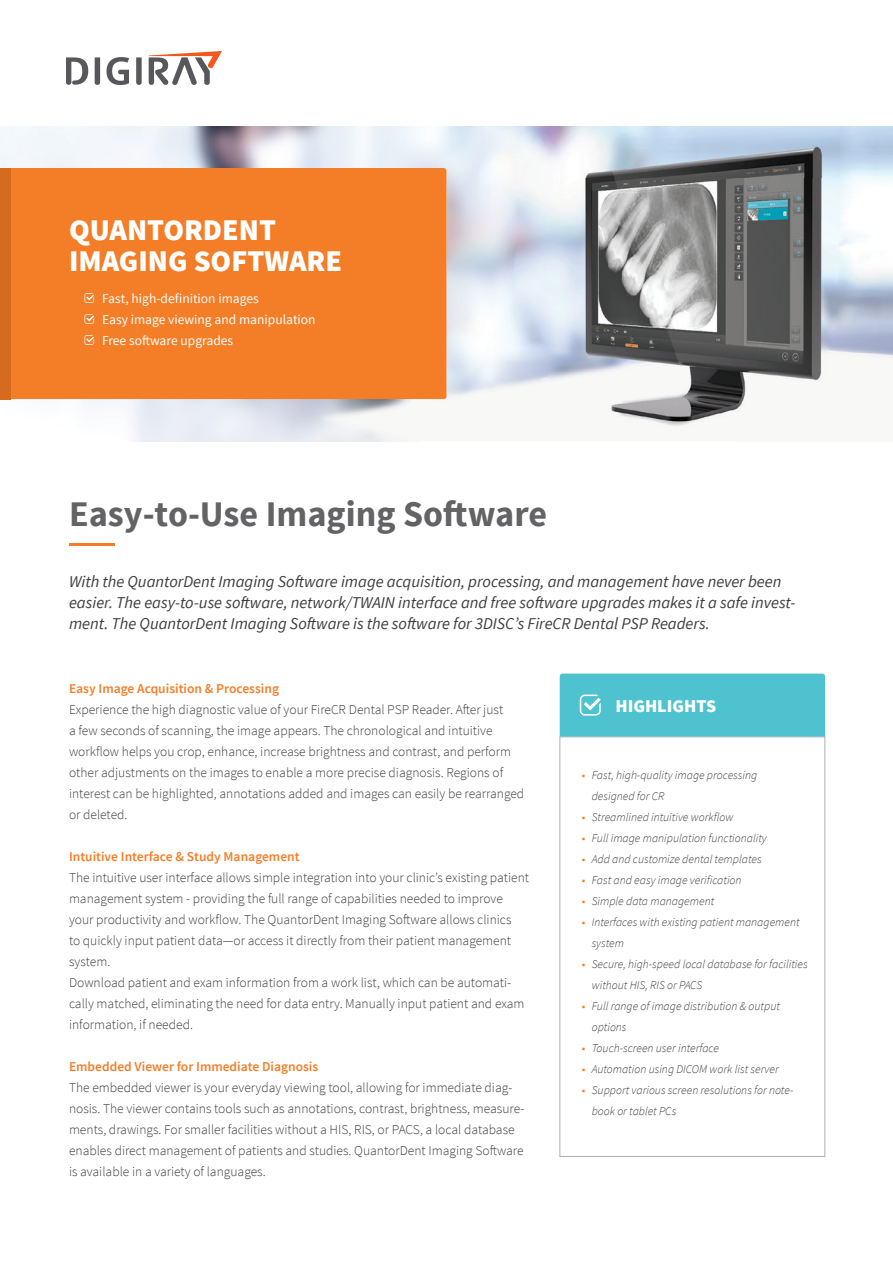
<style>
.page{position:relative;width:893px;height:1263px;background:#fff}
.page>*{position:absolute;margin:0;border:0;box-sizing:border-box;transform-origin:0 0}
.t1{font:700 36px "Source Sans Pro";color:#636366}
.t2{font:900 30px/31.5px "Source Sans Pro";color:#fff}
.t3{font:900 18px "Source Sans Pro";color:#fff}
.t4{font:italic 16.5px/21px "Source Sans Pro";color:#3e3e3f}
.t5{font:300 13.5px/21px "Source Sans Pro";color:#3e3e3f}
.t6{font:600 13.5px "Source Sans Pro";color:#f47d27}
.t7{font:13.5px/21px "Source Sans Pro";color:#fff}
.t8{font:italic 300 11.85px/21px "Source Sans Pro";color:#3e3e3f}
.s1{font-weight:400;font-style:normal;color:#f47d27}
</style>
<div class="page">
<hr style="left:69px;top:544px;width:45px;height:2px;background:#f47d27">
<svg style="left:559px;top:736px;width:266px;height:421px"></svg>
<div style="left:560px;top:674px;width:265px;height:63px;background:#4ec3cf"></div>
<img style="left:0;top:126px;width:893px;height:52px">
<img style="left:420px;top:178px;width:473px;height:249px">
<img style="left:0;top:399px;width:420px;height:42px">
<div style="left:10px;top:168px;width:436px;height:231px;background:#f47d27"></div>
<div style="left:0;top:168px;width:10px;height:231px;background:#d66b20"></div>
<svg style="left:84px;top:293px;width:10px;height:10px"></svg>
<svg style="left:84px;top:314px;width:10px;height:10px"></svg>
<svg style="left:84px;top:335px;width:10px;height:10px"></svg>
<img style="left:66px;top:51px;width:155px;height:34px">
<h2 class="t2" style="left:69px;top:216px;width:275px">QUANTORDENT<br>IMAGING SOFTWARE</h2>
<p class="t7" style="left:102px;top:288px;width:215px">Fast, high-definition images<br>Easy image viewing and manipulation<br>Free software upgrades</p>
<h1 class="t1" style="left:69px;top:491px;width:480px">Easy-to-Use Imaging Software</h1>
<p class="t4" style="left:69px;top:571px;width:728px">With the QuantorDent Imaging Software image acquisition, processing, and management have never been easier. The easy-to-use software, network/TWAIN interface and free software upgrades makes it a safe invest&shy;ment. The QuantorDent Imaging Software is the software for 3DISC’s FireCR Dental PSP Readers.</p>
<p class="t6" style="left:69px;top:680px;width:212px">Easy Image Acquisition &amp; Processing</p>
<p class="t5" style="left:69px;top:699px;width:457px">Experience the high diagnostic value of your FireCR Dental PSP Reader. After just<br>a few seconds of scanning, the image appears. The chronological and intuitive workflow helps you crop, enhance, increase brightness and contrast, and perform other adjustments on the images to enable a more precise diagnosis. Regions of interest can be highlighted, annotations added and images can easily be rearranged or deleted.</p>
<p class="t6" style="left:69px;top:848px;width:232px">Intuitive Interface &amp; Study Management</p>
<p class="t5" style="left:69px;top:867px;width:462px">The intuitive user interface allows simple integration into your clinic’s existing patient management system - providing the full range of capabilities needed to improve your productivity and workflow. The QuantorDent Imaging Software allows clinics<br>to quickly input patient data—or access it directly from their patient management system.<br>Download patient and exam information from a work list, which can be automati&shy;cally matched, eliminating the need for data entry. Manually input patient and exam information, if needed.</p>
<p class="t6" style="left:69px;top:1058px;width:251px">Embedded Viewer for Immediate Diagnosis</p>
<p class="t5" style="left:69px;top:1077px;width:457px">The embedded viewer is your everyday viewing tool, allowing for immediate diag&shy;nosis. The viewer contains tools such as annotations, contrast, brightness, measure&shy;ments, drawings. For smaller facilities without a HIS, RIS, or PACS, a local database enables direct management of patients and studies. QuantorDent Imaging Software is available in a variety of languages.</p>
<h3 class="t3" style="left:615px;top:694px;width:102px">HIGHLIGHTS</h3>
<p class="t8" style="left:592px;top:764px;width:167px;text-indent:-10px"><span class="s1">■</span> Fast, high-quality image processing designed for CR</p>
<p class="t8" style="left:582px;top:806px;width:153px"><span class="s1">■</span> Streamlined intuitive workflow</p>
<p class="t8" style="left:582px;top:827px;width:186px"><span class="s1">■</span> Full image manipulation functionality</p>
<p class="t8" style="left:582px;top:848px;width:181px"><span class="s1">■</span> Add and customize dental templates</p>
<p class="t8" style="left:582px;top:869px;width:161px"><span class="s1">■</span> Fast and easy image verification</p>
<p class="t8" style="left:582px;top:890px;width:134px"><span class="s1">■</span> Simple data management</p>
<p class="t8" style="left:592px;top:911px;width:209px;text-indent:-10px"><span class="s1">■</span> Interfaces with existing patient management system</p>
<p class="t8" style="left:592px;top:953px;width:217px;text-indent:-10px"><span class="s1">■</span> Secure, high-speed local database for facilities without HIS, RIS or PACS</p>
<p class="t8" style="left:592px;top:995px;width:190px;text-indent:-10px"><span class="s1">■</span> Full range of image distribution &amp; output options</p>
<p class="t8" style="left:582px;top:1037px;width:139px"><span class="s1">■</span> Touch-screen user interface</p>
<p class="t8" style="left:582px;top:1058px;width:198px"><span class="s1">■</span> Automation using DICOM work list server</p>
<p class="t8" style="left:592px;top:1079px;width:203px;text-indent:-10px"><span class="s1">■</span> Support various screen resolutions for note&shy;book or tablet PCs</p>
</div>
